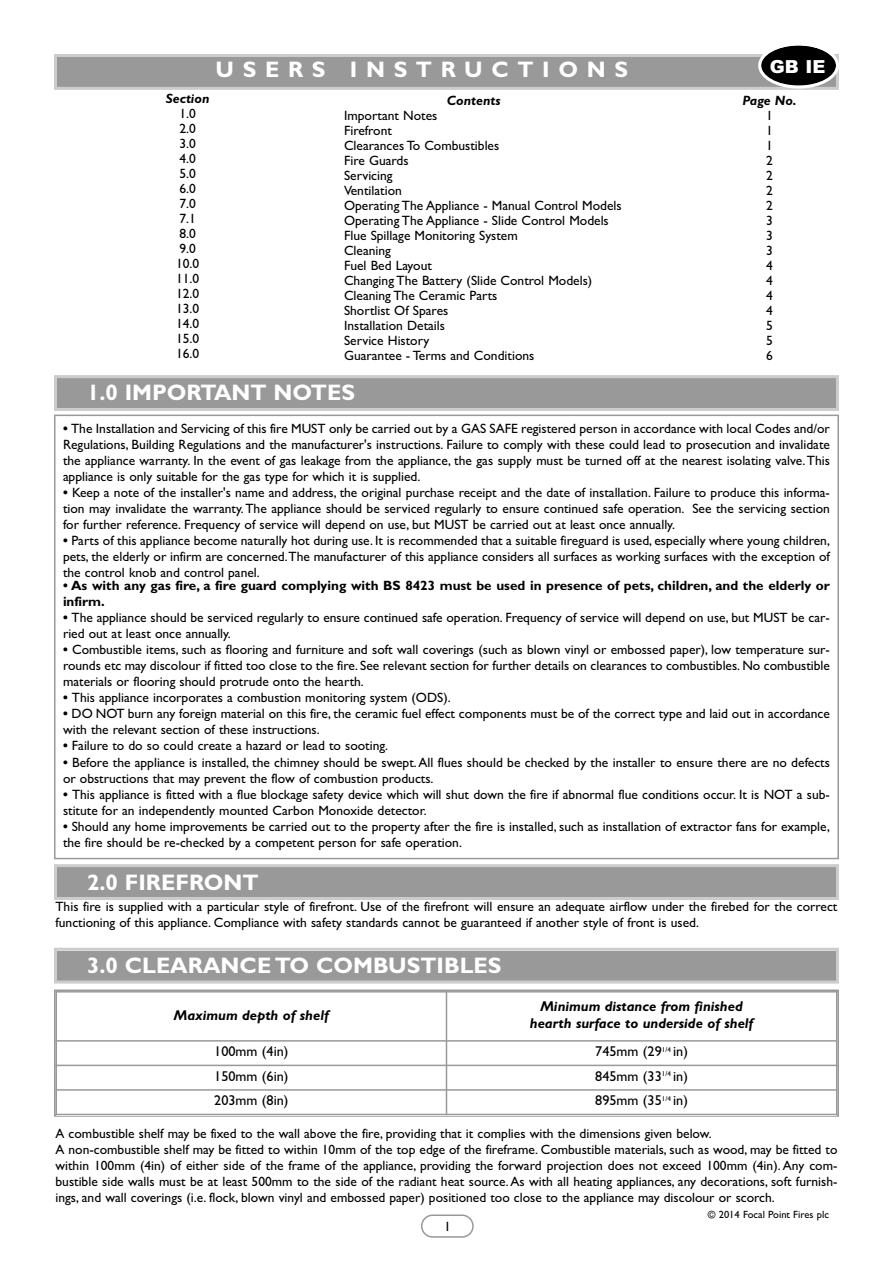
<style>
.page{position:relative;width:893px;height:1263px;background:#fff}
.page>*{position:absolute;margin:0;border:0;box-sizing:border-box;transform-origin:0 0}
.t1{font:700 22.5px "Gill Sans";color:#fff}
.t2{font:700 22.5px "Gill Sans";letter-spacing:.385em;color:#fff}
.t3{font:900 18px "Arial";color:#fff}
.t4{font:italic 700 14.25px/16.5px "Gill Sans";color:#000;text-align:center}
.t5{font:14.25px "Gill Sans";color:#000}
.t6{font:13.5px/15px "Gill Sans";color:#000}
.t7{font:700 13.5px/16.2px "Gill Sans";color:#000}
.t8{font:italic 700 13.5px "Gill Sans";color:#000}
.t9{font:10.5px "Gill Sans";color:#000}
.s1{font-weight:700}
</style>
<div class="page">
<svg style="left:421px;top:1214px;width:53px;height:24px"></svg>
<div style="left:57px;top:57px;width:779px;height:30px;background:#999"></div>
<div style="left:54px;top:54px;width:785px;height:36px;border:3px solid #ccc"></div>
<div style="left:57px;top:378px;width:779px;height:30px;background:#999"></div>
<div style="left:54px;top:375px;width:785px;height:36px;border:3px solid #ccc"></div>
<div style="left:57px;top:867px;width:779px;height:30px;background:#999"></div>
<div style="left:54px;top:864px;width:785px;height:36px;border:3px solid #ccc"></div>
<div style="left:57px;top:951px;width:779px;height:29px;background:#999"></div>
<div style="left:54px;top:948px;width:785px;height:35px;border:3px solid #ccc"></div>
<svg style="left:758px;top:45px;width:81px;height:44px"></svg>
<div style="left:54px;top:415px;width:785px;height:444px;border:2px solid #999"></div>
<div style="left:54px;top:989px;width:785px;height:128px;border:2px solid #999"></div>
<hr style="left:56px;top:991px;width:1px;height:124px;background:#999">
<hr style="left:446px;top:991px;width:1px;height:124px;background:#999">
<hr style="left:836px;top:991px;width:1px;height:124px;background:#999">
<hr style="left:56px;top:991px;width:781px;height:1px;background:#999">
<hr style="left:56px;top:1040px;width:781px;height:1px;background:#999">
<hr style="left:56px;top:1065px;width:781px;height:1px;background:#999">
<hr style="left:56px;top:1089px;width:781px;height:2px;background:#999">
<hr style="left:56px;top:1114px;width:781px;height:1px;background:#999">
<p class="t8" style="left:166px;top:91px;width:45px">Section</p>
<p class="t6" style="left:176px;top:106px;width:25px">1.0<br>2.0<br>3.0<br>4.0<br>5.0<br>6.0<br>7.0<br>7.1<br>8.0<br>9.0<br>10.0<br>11.0<br>12.0<br>13.0<br>14.0<br>15.0<br>16.0</p>
<h1 class="t2" style="left:216px;top:56px;width:414px">USERS INSTRUCTIONS</h1>
<p class="t8" style="left:447px;top:92px;width:55px">Contents</p>
<p class="t6" style="left:344px;top:107px;width:279px">Important Notes<br>Firefront<br>Clearances To Combustibles<br>Fire Guards<br>Servicing<br>Ventilation<br>Operating The Appliance - Manual Control Models<br>Operating The Appliance - Slide Control Models<br>Flue Spillage Monitoring System<br>Cleaning<br>Fuel Bed Layout<br>Changing The Battery (Slide Control Models)<br>Cleaning The Ceramic Parts<br>Shortlist Of Spares<br>Installation Details<br>Service History<br>Guarantee - Terms and Conditions</p>
<h1 class="t1" style="left:87px;top:380px;width:269px">1.0 IMPORTANT NOTES</h1>
<h2 class="t3" style="left:770px;top:56px;width:57px">GB IE</h2>
<p class="t8" style="left:742px;top:92px;width:56px">Page No.</p>
<p class="t6" style="left:766px;top:107px;width:8px;text-align:justify">1<br>1<br>1<br>2<br>2<br>2<br>2<br>3<br>3<br>3<br>4<br>4<br>4<br>4<br>5<br>5<br>6</p>
<p class="t6" style="left:63px;top:420px;width:768px;line-height:16px;text-align:justify"><span class="s1">•</span> The Installation and Servicing of this fire MUST only be carried out by a GAS SAFE registered person in accordance with local Codes and/or Regulations, Building Regulations and the manufacturer's instructions. Failure to comply with these could lead to prosecution and invalidate the appliance warranty. In the event of gas leakage from the appliance, the gas supply must be turned off at the nearest isolating valve.This appliance is only suitable for the gas type for which it is supplied.</p>
<p class="t6" style="left:63px;top:484px;width:768px;line-height:16px;text-align:justify"><span class="s1">•</span> Keep a note of the installer's name and address, the original purchase receipt and the date of installation. Failure to produce this informa&shy;tion may invalidate the warranty.The appliance should be serviced regularly to ensure continued safe operation. See the servicing section for further reference. Frequency of service will depend on use, but MUST be carried out at least once annually.</p>
<p class="t6" style="left:63px;top:533px;width:768px;line-height:16px;text-align:justify"><span class="s1">•</span> Parts of this appliance become naturally hot during use. It is recommended that a suitable fireguard is used, especially where young children, pets, the elderly or infirm are concerned.The manufacturer of this appliance considers all surfaces as working surfaces with the exception of the control knob and control panel.</p>
<p class="t7" style="left:63px;top:577px;width:768px">• As with any gas fire, a fire guard complying with BS 8423 must be used in presence of pets, children, and the elderly or infirm.</p>
<p class="t6" style="left:63px;top:609px;width:768px;line-height:16px"><span class="s1">•</span> The appliance should be serviced regularly to ensure continued safe operation. Frequency of service will depend on use, but MUST be car&shy;ried out at least once annually.</p>
<p class="t6" style="left:63px;top:641px;width:768px;line-height:16px;text-align:justify"><span class="s1">•</span> Combustible items, such as flooring and furniture and soft wall coverings (such as blown vinyl or embossed paper), low temperature sur&shy;rounds etc may discolour if fitted too close to the fire. See relevant section for further details on clearances to combustibles. No combustible materials or flooring should protrude onto the hearth.</p>
<p class="t6" style="left:63px;top:690px;width:389px"><span class="s1">•</span> This appliance incorporates a combustion monitoring system (ODS).</p>
<p class="t6" style="left:63px;top:706px;width:768px;line-height:16px"><span class="s1">•</span> DO NOT burn any foreign material on this fire, the ceramic fuel effect components must be of the correct type and laid out in accordance with the relevant section of these instructions.</p>
<p class="t6" style="left:63px;top:738px;width:327px"><span class="s1">•</span> Failure to do so could create a hazard or lead to sooting.</p>
<p class="t6" style="left:63px;top:754px;width:768px;line-height:16px"><span class="s1">•</span> Before the appliance is installed, the chimney should be swept.All flues should be checked by the installer to ensure there are no defects or obstructions that may prevent the flow of combustion products.</p>
<p class="t6" style="left:63px;top:786px;width:768px;line-height:16px"><span class="s1">•</span> This appliance is fitted with a flue blockage safety device which will shut down the fire if abnormal flue conditions occur. It is NOT a sub&shy;stitute for an independently mounted Carbon Monoxide detector.</p>
<p class="t6" style="left:63px;top:818px;width:768px;line-height:16px"><span class="s1">•</span> Should any home improvements be carried out to the property after the fire is installed, such as installation of extractor fans for example, the fire should be re-checked by a competent person for safe operation.</p>
<h1 class="t1" style="left:87px;top:868px;width:173px">2.0 FIREFRONT</h1>
<p class="t6" style="left:55px;top:898px;width:783px;line-height:16.2px">This fire is supplied with a particular style of firefront. Use of the firefront will ensure an adequate airflow under the firebed for the correct functioning of this appliance. Compliance with safety standards cannot be guaranteed if another style of front is used.</p>
<h1 class="t1" style="left:87px;top:952px;width:416px">3.0 CLEARANCE TO COMBUSTIBLES</h1>
<p class="t4" style="left:174px;top:1006px;width:156px">Maximum depth of shelf</p>
<p class="t4" style="left:530px;top:998px;width:225px">Minimum distance from finished hearth surface to underside of shelf</p>
<p class="t5" style="left:214px;top:1043px;width:76px">100mm (4in)</p>
<p class="t5" style="left:595px;top:1043px;width:94px">745mm (29<sup>1/4</sup> in)</p>
<p class="t5" style="left:214px;top:1068px;width:76px">150mm (6in)</p>
<p class="t5" style="left:595px;top:1068px;width:94px">845mm (33<sup>1/4</sup> in)</p>
<p class="t5" style="left:214px;top:1092px;width:76px">203mm (8in)</p>
<p class="t5" style="left:595px;top:1092px;width:94px">895mm (35<sup>1/4</sup> in)</p>
<p class="t6" style="left:55px;top:1125px;width:783px;line-height:16.2px">A combustible shelf may be fixed to the wall above the fire, providing that it complies with the dimensions given below.<br>A non-combustible shelf may be fitted to within 10mm of the top edge of the fireframe. Combustible materials, such as wood, may be fitted to within 100mm (4in) of either side of the frame of the appliance, providing the forward projection does not exceed 100mm (4in). Any com&shy;bustible side walls must be at least 500mm to the side of the radiant heat source.As with all heating appliances, any decorations, soft furnish&shy;ings, and wall coverings (i.e. flock, blown vinyl and embossed paper) positioned too close to the appliance may discolour or scorch.</p>
<p class="t6" style="left:444px;top:1219px;width:8px">1</p>
<p class="t9" style="left:708px;top:1208px;width:123px">© 2014 Focal Point Fires plc</p>
</div>
